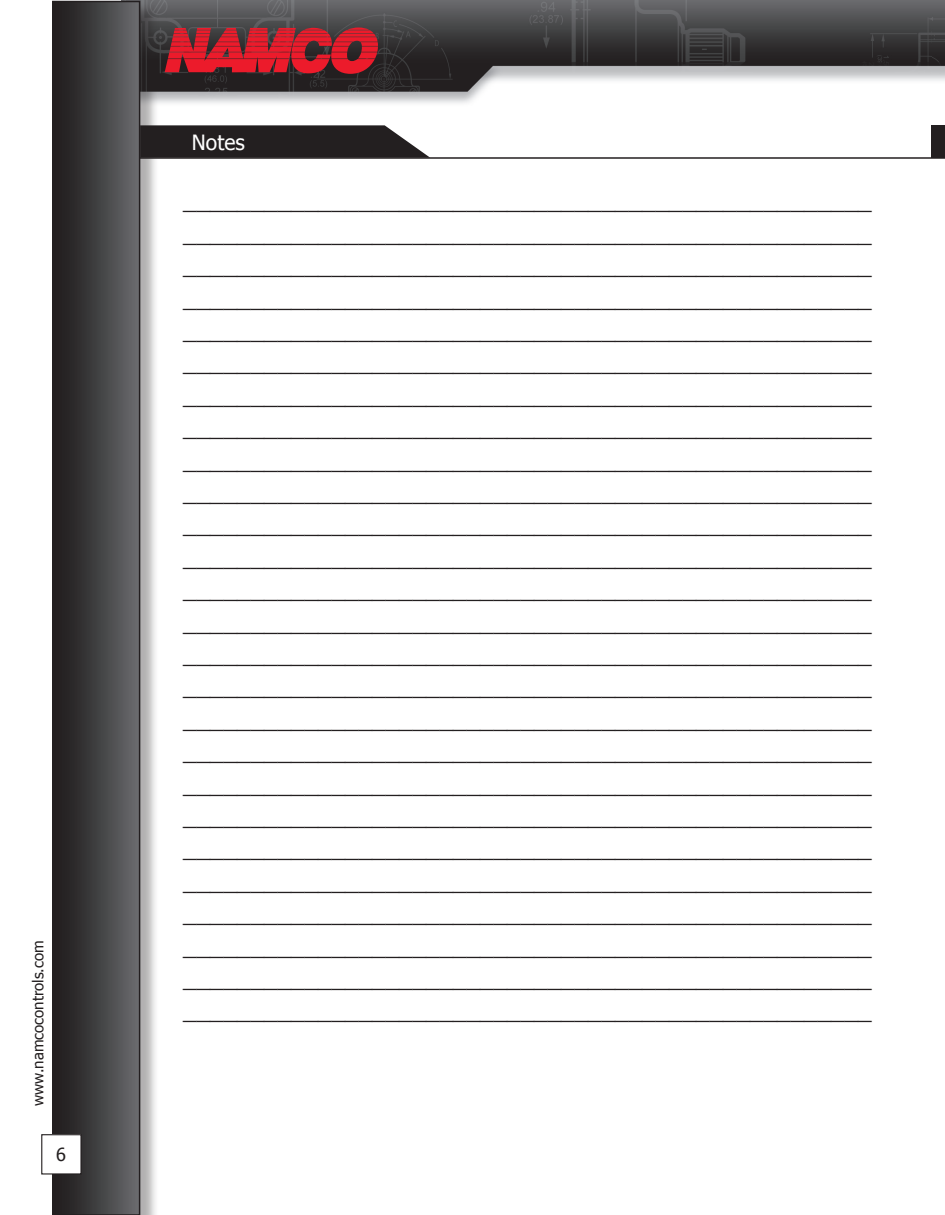
<style>
.page{position:relative;width:945px;height:1215px;background:#fff}
.page>*{position:absolute;margin:0;border:0;box-sizing:border-box;transform-origin:0 0}
.t1{font:27px/32.4px "Times New Roman";color:#231f20;text-align:justify}
.t2{font:21px "Tahoma";color:#fff}
.t3{font:18px "Tahoma";color:#231f20}
.t4{font:15px "Tahoma";color:#231f20}
</style>
<div class="page">
<img style="left:122px;top:0;width:823px;height:103px">
<div style="left:54px;top:3px;width:105px;height:1212px;background:#231f20;opacity:.35"></div>
<div style="left:53px;top:2px;width:87px;height:1213px;background:linear-gradient(to right,#1b1718,#696a6d)"></div>
<div style="left:52px;top:1px;width:88px;height:1214px;border:2px solid #231f20"></div>
<div style="left:42px;top:1135px;width:39px;height:39px;background:#fff"></div>
<div style="left:41px;top:1134px;width:41px;height:41px;border:1px solid #231f20"></div>
<svg style="left:165px;top:28px;width:213px;height:46px;background:#ac222d"></svg>
<div style="left:932px;top:125px;width:13px;height:33px;background:#231f20"></div>
<hr style="left:140px;top:157px;width:805px;height:2px;background:#231f20">
<svg style="left:140px;top:125px;width:290px;height:33px;background:#363233"></svg>
<p class="t4" style="left:28px;top:1106px;width:167px;rotate:-90deg">www.namcocontrols.com</p>
<p class="t3" style="left:56px;top:1143px;width:11px">6</p>
<p class="t2" style="left:192px;top:128px;width:54px">Notes</p>
<p class="t1" style="left:183px;top:193px;width:690px">––––––––––––––––––––––––––––––––––––––––––––––––––– ––––––––––––––––––––––––––––––––––––––––––––––––––– ––––––––––––––––––––––––––––––––––––––––––––––––––– ––––––––––––––––––––––––––––––––––––––––––––––––––– ––––––––––––––––––––––––––––––––––––––––––––––––––– ––––––––––––––––––––––––––––––––––––––––––––––––––– ––––––––––––––––––––––––––––––––––––––––––––––––––– ––––––––––––––––––––––––––––––––––––––––––––––––––– ––––––––––––––––––––––––––––––––––––––––––––––––––– ––––––––––––––––––––––––––––––––––––––––––––––––––– ––––––––––––––––––––––––––––––––––––––––––––––––––– ––––––––––––––––––––––––––––––––––––––––––––––––––– ––––––––––––––––––––––––––––––––––––––––––––––––––– ––––––––––––––––––––––––––––––––––––––––––––––––––– ––––––––––––––––––––––––––––––––––––––––––––––––––– ––––––––––––––––––––––––––––––––––––––––––––––––––– ––––––––––––––––––––––––––––––––––––––––––––––––––– ––––––––––––––––––––––––––––––––––––––––––––––––––– ––––––––––––––––––––––––––––––––––––––––––––––––––– ––––––––––––––––––––––––––––––––––––––––––––––––––– ––––––––––––––––––––––––––––––––––––––––––––––––––– ––––––––––––––––––––––––––––––––––––––––––––––––––– ––––––––––––––––––––––––––––––––––––––––––––––––––– ––––––––––––––––––––––––––––––––––––––––––––––––––– ––––––––––––––––––––––––––––––––––––––––––––––––––– –––––––––––––––––––––––––––––––––––––––––––––––––––</p>
</div>
